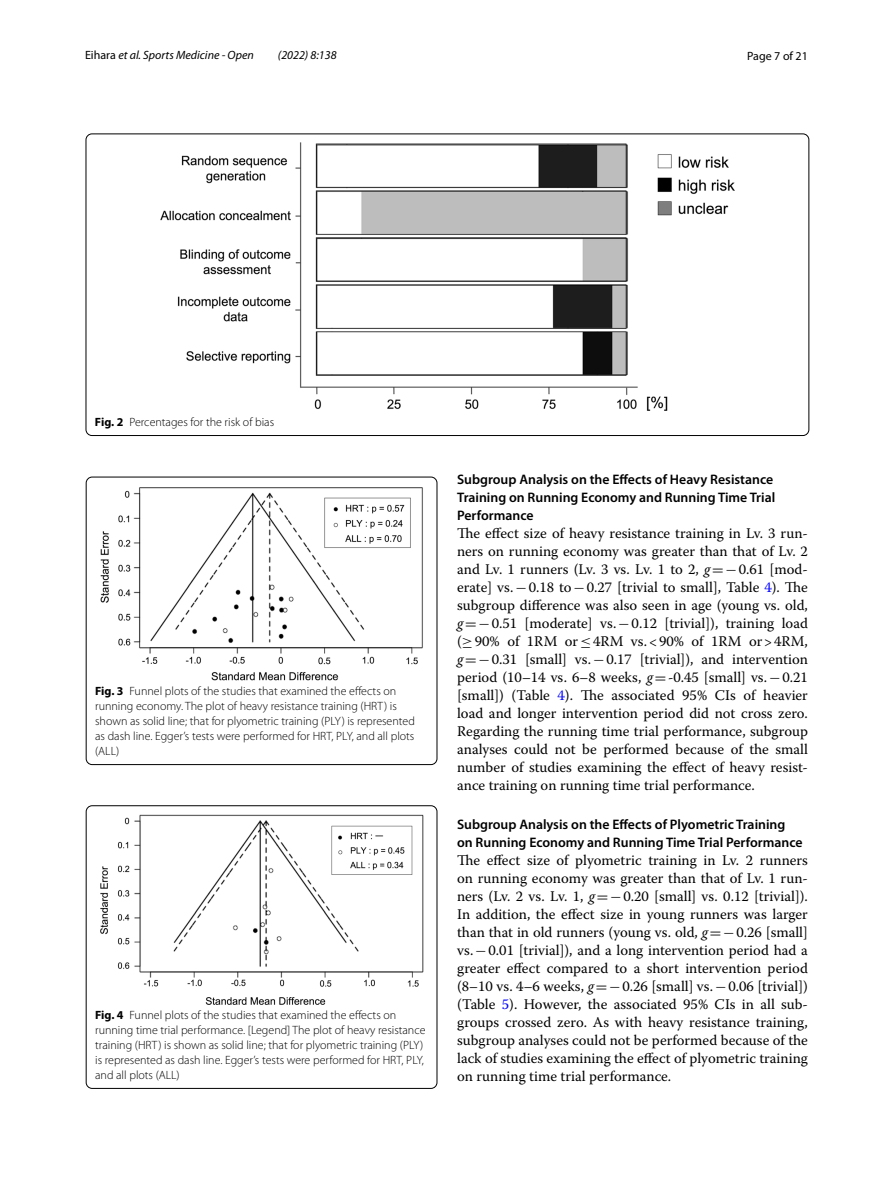
<style>
.page{position:relative;width:893px;height:1187px;background:#fff}
.page>*{position:absolute;margin:0;border:0;box-sizing:border-box;transform-origin:0 0}
.t1{font:14.7px/18px "Warnock Pro Regular 2";color:#000;text-align:justify}
.t2{font:600 13.8px/18px "Myriad Pro";color:#000}
.t3{font:300 12px/15px "Myriad Pro";color:#000}
.t4{font:italic 12px "Myriad Pro";color:#000}
.t5{font:12px "Myriad Pro";color:#000}
.s1{font-style:normal}
.s2{font-weight:700}
.s3{font-family:"Warnock Pro It 11"}
.s4{font-family:"MTSY"}
.s5{color:#00f}
</style>
<div class="page">
<img style="left:160px;top:143px;width:574px;height:267px">
<img style="left:100px;top:487px;width:323px;height:193px">
<div style="left:86px;top:477px;width:351px;height:287px;border:1px solid #000;border-radius:6px"></div>
<img style="left:100px;top:814px;width:323px;height:189px">
<div style="left:86px;top:805px;width:351px;height:283px;border:1px solid #000;border-radius:6px"></div>
<p class="t4" style="left:85px;top:48px;width:170px"><span class="s1">Eihara</span> et al. Sports Medicine - Open</p>
<p class="t4" style="left:278px;top:48px;width:60px">(2022) 8:138</p>
<p class="t5" style="left:747px;top:48px;width:62px">Page 7 of 21</p>
<p class="t3" style="left:95px;top:414px;width:181px"><span class="s2">Fig. 2</span> Percentages for the risk of bias</p>
<p class="t3" style="left:95px;top:683px;width:321px"><span class="s2">Fig. 3</span> Funnel plots of the studies that examined the effects on running economy. The plot of heavy resistance training (HRT) is shown as solid line; that for plyometric training (PLY) is represented as dash line. Egger’s tests were performed for HRT, PLY, and all plots (ALL)</p>
<p class="t3" style="left:95px;top:1007px;width:332px"><span class="s2">Fig. 4</span> Funnel plots of the studies that examined the effects on running time trial performance. [Legend] The plot of heavy resistance training (HRT) is shown as solid line; that for plyometric training (PLY) is represented as dash line. Egger’s tests were performed for HRT, PLY, and all plots (ALL)</p>
<p class="t2" style="left:457px;top:470px;width:320px">Subgroup Analysis on the Effects of Heavy Resistance<br>Training on Running Economy and Running Time Trial<br>Performance</p>
<p class="t1" style="left:457px;top:524px;width:352px">The effect size of heavy resistance training in Lv. 3 run&shy;ners on running economy was greater than that of Lv. 2 and Lv. 1 runners (Lv. 3 vs. Lv. 1 to 2, <span class="s3">g</span><span class="s4">=−</span>0.61 [mod&shy;erate] vs.<span class="s4">−</span>0.18 to<span class="s4">−</span>0.27 [trivial to small], Table <span class="s5">4</span>). The subgroup difference was also seen in age (young vs. old, <span class="s3">g</span><span class="s4">=−</span>0.51 [moderate] vs.<span class="s4">−</span>0.12 [trivial]), training load (<span class="s4">≥</span>90% of 1RM or<span class="s4">≤</span>4RM vs.&lt;90% of 1RM or&gt;4RM, <span class="s3">g</span><span class="s4">=−</span>0.31 [small] vs.<span class="s4">−</span>0.17 [trivial]), and intervention period (10–14 vs. 6–8 weeks, <span class="s3">g</span><span class="s4">=</span>-0.45 [small] vs.<span class="s4">−</span>0.21 [small]) (Table <span class="s5">4</span>). The associated 95% CIs of heavier load and longer intervention period did not cross zero.<br>Regarding the running time trial performance, subgroup analyses could not be performed because of the small number of studies examining the effect of heavy resist&shy;ance training on running time trial performance.</p>
<p class="t2" style="left:457px;top:815px;width:347px">Subgroup Analysis on the Effects of Plyometric Training on Running Economy and Running Time Trial Performance</p>
<p class="t1" style="left:457px;top:851px;width:352px">The effect size of plyometric training in Lv. 2 runners on running economy was greater than that of Lv. 1 run&shy;ners (Lv. 2 vs. Lv. 1, <span class="s3">g</span><span class="s4">=−</span>0.20 [small] vs. 0.12 [trivial]).<br>In addition, the effect size in young runners was larger than that in old runners (young vs. old, <span class="s3">g</span><span class="s4">=−</span>0.26 [small] vs.<span class="s4">−</span>0.01 [trivial]), and a long intervention period had a greater effect compared to a short intervention period (8–10 vs. 4–6 weeks, <span class="s3">g</span><span class="s4">=−</span>0.26 [small] vs.<span class="s4">−</span>0.06 [trivial]) (Table <span class="s5">5</span>). However, the associated 95% CIs in all sub&shy;groups crossed zero. As with heavy resistance training, subgroup analyses could not be performed because of the lack of studies examining the effect of plyometric training on running time trial performance.</p>
</div>
